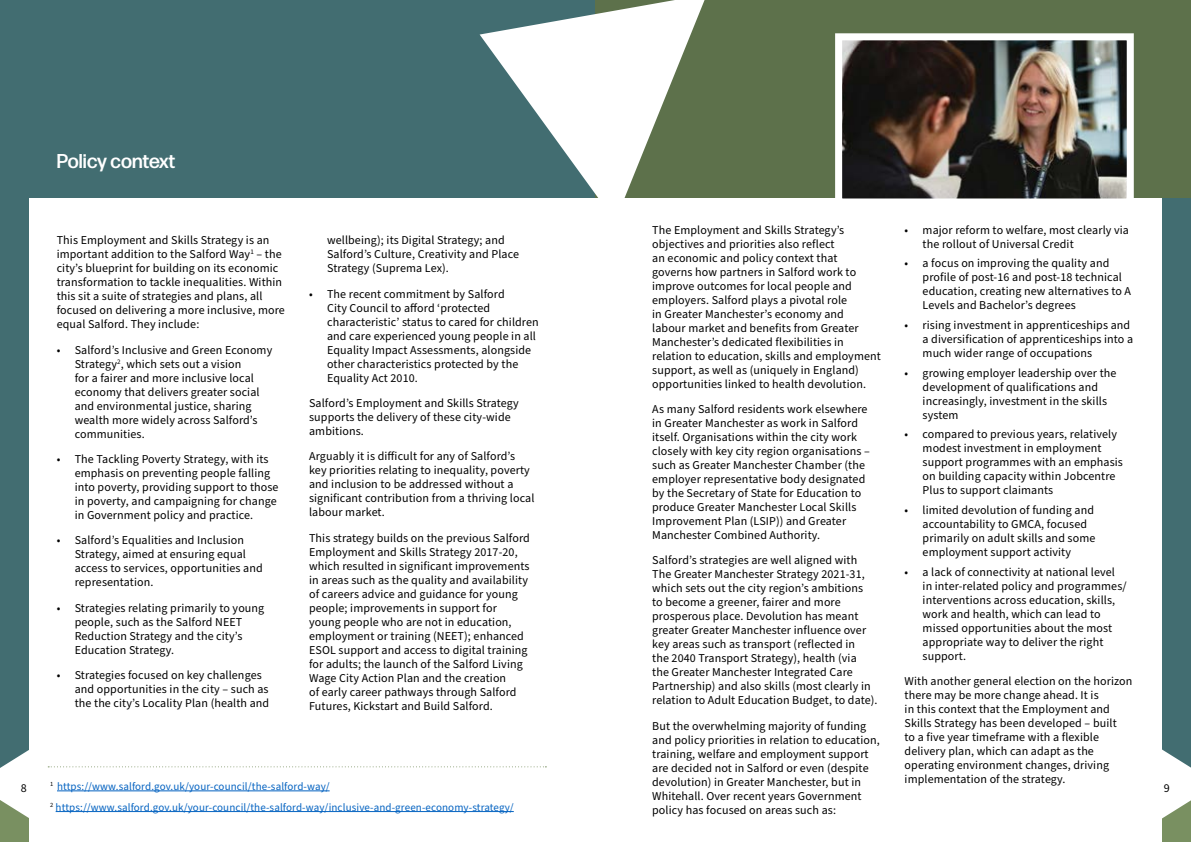
<style>
.page{position:relative;width:1191px;height:842px;background:#fff}
.page>*{position:absolute;margin:0;border:0;box-sizing:border-box;transform-origin:0 0}
.section_heads{font:500 20px "Forma DJR Deck";color:#fff}
.body{font:12px/14px "Source Sans Pro";letter-spacing:.01em;color:#000}
.bullets{font:12px/14px "Source Sans Pro";letter-spacing:.01em;color:#000}
.footnote{font:11px "Source Sans Pro";letter-spacing:.01em;color:#0563c1}
</style>
<div class="page">
<div style="left:1162px;top:784px;width:29px;height:58px;background:#799061"></div>
<div style="left:1162px;top:0;width:29px;height:789px;background:#426d71"></div>
<svg style="left:1162px;top:749px;width:29px;height:70px"></svg>
<div style="left:0;top:788px;width:28px;height:54px;background:#799061"></div>
<div style="left:0;top:0;width:28px;height:780px;background:#426d71"></div>
<svg style="left:0;top:743px;width:29px;height:82px"></svg>
<div style="left:0;top:0;width:1191px;height:198px;background:#426d71"></div>
<div style="left:595px;top:0;width:596px;height:198px;background:#5d714b"></div>
<svg style="left:479px;top:0;width:226px;height:198px;fill:#fff"></svg>
<img style="left:843px;top:41px;width:282px;height:157px">
<div style="left:835px;top:33px;width:298px;height:173px;border:7px solid #fff"></div>
<hr style="left:57px;top:790px;width:273px;height:1px;background:#0563c1">
<hr style="left:56px;top:811px;width:458px;height:1px;background:#0563c1">
<svg style="left:48px;top:766px;width:498px;height:1px"></svg>
<h2 class="section_heads" style="left:57px;top:148px;width:120px">Policy context</h2>
<p class="bullets" style="left:922px;top:223px;width:208px;text-indent:-18px">• major reform to welfare, most clearly via the rollout of Universal Credit</p>
<p class="bullets" style="left:922px;top:257px;width:210px;text-indent:-18px">• a focus on improving the quality and profile of post-16 and post-18 technical education, creating new alternatives to A Levels and Bachelor’s degrees</p>
<p class="bullets" style="left:922px;top:318px;width:212px;text-indent:-18px">• rising investment in apprenticeships and a diversification of apprenticeships into a much wider range of occupations</p>
<p class="bullets" style="left:922px;top:366px;width:195px;text-indent:-18px">• growing employer leadership over the development of qualifications and increasingly, investment in the skills system</p>
<p class="bullets" style="left:922px;top:428px;width:202px;text-indent:-18px">• compared to previous years, relatively modest investment in employment support programmes with an emphasis on building capacity within Jobcentre Plus to support claimants</p>
<p class="bullets" style="left:922px;top:503px;width:174px;text-indent:-18px">• limited devolution of funding and accountability to GMCA, focused primarily on adult skills and some employment support activity</p>
<p class="bullets" style="left:922px;top:565px;width:206px;text-indent:-18px">• a lack of connectivity at national level in inter-related policy and programmes/ interventions across education, skills, work and health, which can lead to missed opportunities about the most appropriate way to deliver the right support.</p>
<p class="body" style="left:904px;top:674px;width:229px">With another general election on the horizon there may be more change ahead. It is<br>in this context that the Employment and Skills Strategy has been developed – built<br>to a five year timeframe with a flexible delivery plan, which can adapt as the operating environment changes, driving implementation of the strategy.</p>
<p class="body" style="left:652px;top:223px;width:230px">The Employment and Skills Strategy’s objectives and priorities also reflect<br>an economic and policy context that<br>governs how partners in Salford work to improve outcomes for local people and employers. Salford plays a pivotal role<br>in Greater Manchester’s economy and<br>labour market and benefits from Greater Manchester’s dedicated flexibilities in relation to education, skills and employment support, as well as (uniquely in England) opportunities linked to health devolution.</p>
<p class="body" style="left:652px;top:402px;width:219px">As many Salford residents work elsewhere in Greater Manchester as work in Salford itself. Organisations within the city work closely with key city region organisations – such as Greater Manchester Chamber (the employer representative body designated by the Secretary of State for Education to produce Greater Manchester Local Skills Improvement Plan (LSIP)) and Greater Manchester Combined Authority.</p>
<p class="body" style="left:652px;top:554px;width:227px">Salford’s strategies are well aligned with The Greater Manchester Strategy 2021-31, which sets out the city region’s ambitions<br>to become a greener, fairer and more prosperous place. Devolution has meant greater Greater Manchester influence over key areas such as transport (reflected in<br>the 2040 Transport Strategy), health (via<br>the Greater Manchester Integrated Care Partnership) and also skills (most clearly in relation to Adult Education Budget, to date).</p>
<p class="body" style="left:652px;top:719px;width:229px">But the overwhelming majority of funding and policy priorities in relation to education, training, welfare and employment support are decided not in Salford or even (despite devolution) in Greater Manchester, but in Whitehall. Over recent years Government policy has focused on areas such as:</p>
<p class="bullets" style="left:327px;top:234px;width:193px">wellbeing); its Digital Strategy; and<br>Salford’s Culture, Creativity and Place<br>Strategy (Suprema Lex).</p>
<p class="bullets" style="left:327px;top:287px;width:213px;text-indent:-18px">• The recent commitment by Salford<br>City Council to afford ‘protected characteristic’ status to cared for children and care experienced young people in all Equality Impact Assessments, alongside other characteristics protected by the Equality Act 2010.</p>
<p class="body" style="left:309px;top:396px;width:211px">Salford’s Employment and Skills Strategy supports the delivery of these city-wide ambitions.</p>
<p class="body" style="left:309px;top:450px;width:227px">Arguably it is difficult for any of Salford’s key priorities relating to inequality, poverty and inclusion to be addressed without a significant contribution from a thriving local labour market.</p>
<p class="body" style="left:309px;top:531px;width:222px">This strategy builds on the previous Salford Employment and Skills Strategy 2017-20, which resulted in significant improvements in areas such as the quality and availability of careers advice and guidance for young people; improvements in support for young people who are not in education, employment or training (NEET); enhanced ESOL support and access to digital training for adults; the launch of the Salford Living Wage City Action Plan and the creation<br>of early career pathways through Salford Futures, Kickstart and Build Salford.</p>
<p class="body" style="left:57px;top:234px;width:230px">This Employment and Skills Strategy is an important addition to the Salford Way<sup>1</sup> – the city’s blueprint for building on its economic transformation to tackle inequalities. Within this sit a suite of strategies and plans, all focused on delivering a more inclusive, more equal Salford. They include:</p>
<p class="bullets" style="left:75px;top:343px;width:199px;text-indent:-18px">• Salford’s Inclusive and Green Economy Strategy<sup>2</sup>, which sets out a vision<br>for a fairer and more inclusive local economy that delivers greater social and environmental justice, sharing wealth more widely across Salford’s communities.</p>
<p class="bullets" style="left:75px;top:452px;width:205px;text-indent:-18px">• The Tackling Poverty Strategy, with its emphasis on preventing people falling into poverty, providing support to those in poverty, and campaigning for change in Government policy and practice.</p>
<p class="bullets" style="left:75px;top:534px;width:189px;text-indent:-18px">• Salford’s Equalities and Inclusion<br>Strategy, aimed at ensuring equal access to services, opportunities and representation.</p>
<p class="bullets" style="left:75px;top:601px;width:191px;text-indent:-18px">• Strategies relating primarily to young people, such as the Salford NEET<br>Reduction Strategy and the city’s<br>Education Strategy.</p>
<p class="bullets" style="left:75px;top:668px;width:196px;text-indent:-18px">• Strategies focused on key challenges and opportunities in the city – such as the the city’s Locality Plan (health and</p>
<p class="footnote" style="left:50px;top:779px;width:281px"><sup>1</sup> https://www.salford.gov.uk/your-council/the-salford-way/</p>
<p class="footnote" style="left:50px;top:800px;width:465px"><sup>2</sup> https://www.salford.gov.uk/your-council/the-salford-way/inclusive-and-green-economy-strategy/</p>
<p class="body" style="left:21px;top:781px;width:7px">8</p>
<p class="body" style="left:1164px;top:781px;width:7px">9</p>
</div>
